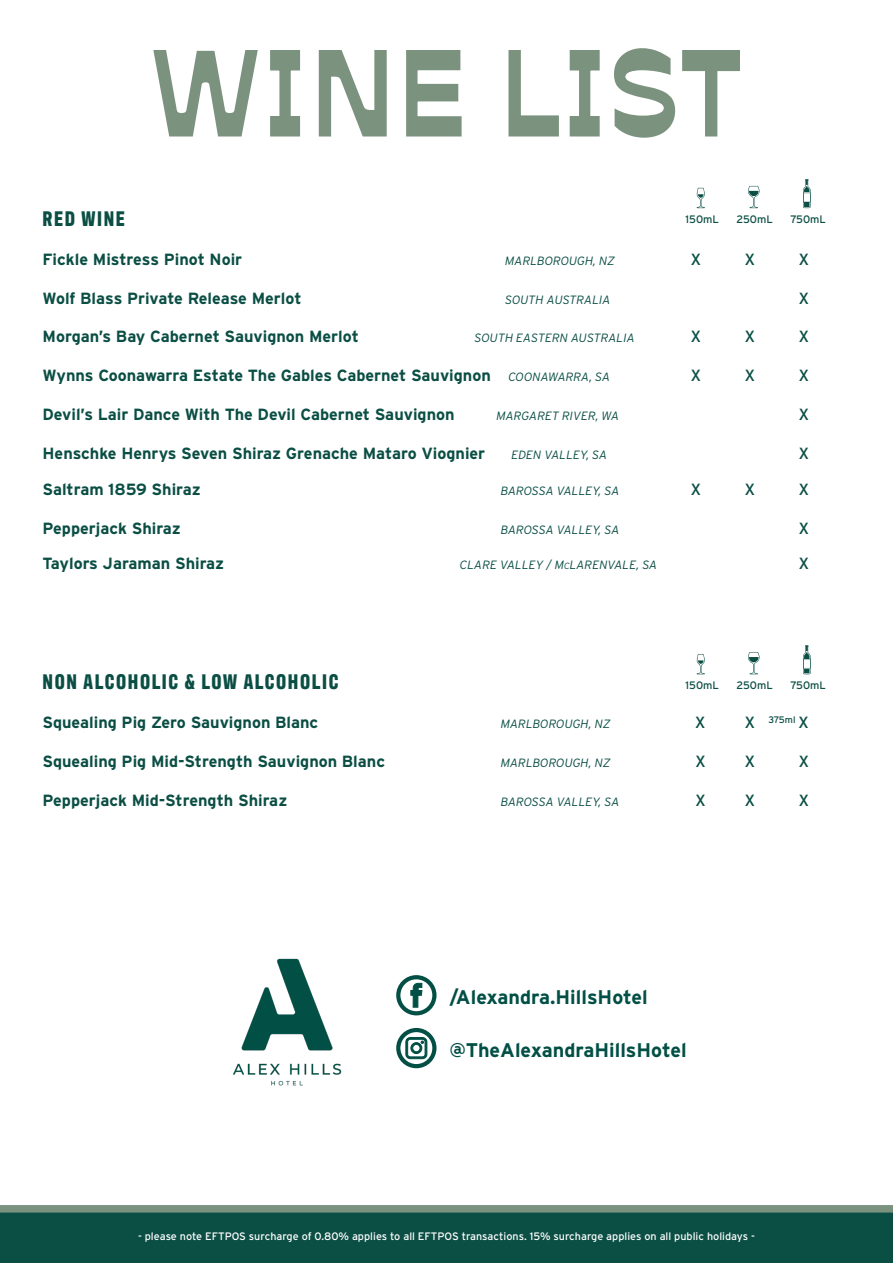
<style>
.page{position:relative;width:893px;height:1263px;background:#fff}
.page>*{position:absolute;margin:0;border:0;box-sizing:border-box;transform-origin:0 0}
.Large_Heading_-_Left_Align_-_All_Caps{font:118.5px "Antipol VF Roman";letter-spacing:.01em;color:#7b927f}
.Heading_2_-_Center_-_All_Caps{font:700 21.6px "Antarctican Headline";letter-spacing:.075em;color:#0a4e44}
.Body_Text_-_Center{font:700 19.8px "Interstate";color:#024f45}
.Heading_2_-_Center_-_All_Caps-2{font:700 16.2px "Interstate";color:#0a4e44}
.Heading_2_-_Center_-_All_Caps-3{font:16.2px "Interstate";color:#0a4e44}
.Heading_2_-_Center_-_All_Caps-4{font:italic 300 12px "Interstate";color:#0a4e44}
.Body_Text_-_Center-2{font:10.8px "Interstate";color:#fff}
.Body_Text_-_Center-3{font:10.8px "Interstate";color:#0a4e44}
.Heading_2_-_Center_-_All_Caps-5{font:9.45px "Interstate";letter-spacing:-.02em;color:#0a4e44}
.s1{font-weight:300;font-style:italic;font-size:12px}
.s2{font-size:9px}
.s3{font-size:16.2px}
</style>
<div class="page">
<div style="left:0;top:1212px;width:893px;height:51px;background:#0a4e44"></div>
<svg style="left:803px;top:179px;width:7px;height:29px"></svg>
<svg style="left:748px;top:186px;width:11px;height:22px"></svg>
<svg style="left:697px;top:188px;width:8px;height:20px"></svg>
<div style="left:0;top:1205px;width:893px;height:7px;background:#7b927f"></div>
<svg style="left:803px;top:645px;width:7px;height:29px"></svg>
<svg style="left:748px;top:652px;width:11px;height:22px"></svg>
<svg style="left:697px;top:654px;width:8px;height:20px"></svg>
<div style="left:396px;top:975px;width:40px;height:40px;border:4px solid #024f45;border-radius:50%"></div>
<svg style="left:410px;top:983px;width:12px;height:24px"></svg>
<div style="left:396px;top:1028px;width:40px;height:40px;border:4px solid #024f45;border-radius:50%"></div>
<svg style="left:405px;top:1037px;width:22px;height:22px"></svg>
<img style="left:233px;top:958px;width:109px;height:128px">
<p class="Large_Heading_-_Left_Align_-_All_Caps" style="left:151px;top:20px;width:593px">WINE LIST</p>
<p class="Heading_2_-_Center_-_All_Caps" style="left:43px;top:203px;width:84px">RED WINE</p>
<p class="Heading_2_-_Center_-_All_Caps-2" style="left:43px;top:250px;width:201px">Fickle Mistress Pinot Noir</p>
<p class="Heading_2_-_Center_-_All_Caps-4" style="left:505px;top:254px;width:111px">MARLBOROUGH, NZ</p>
<p class="Heading_2_-_Center_-_All_Caps-3" style="left:691px;top:250px;width:12px">X</p>
<p class="Heading_2_-_Center_-_All_Caps-3" style="left:745px;top:250px;width:12px">X</p>
<p class="Heading_2_-_Center_-_All_Caps-3" style="left:799px;top:250px;width:12px">X</p>
<p class="Heading_2_-_Center_-_All_Caps-2" style="left:43px;top:289px;width:260px">Wolf Blass Private Release Merlot</p>
<p class="Heading_2_-_Center_-_All_Caps-4" style="left:505px;top:293px;width:107px">SOUTH AUSTRALIA</p>
<p class="Heading_2_-_Center_-_All_Caps-3" style="left:799px;top:289px;width:12px">X</p>
<p class="Heading_2_-_Center_-_All_Caps-2" style="left:43px;top:328px;width:318px">Morgan’s Bay Cabernet Sauvignon Merlot</p>
<p class="Heading_2_-_Center_-_All_Caps-4" style="left:475px;top:331px;width:162px">SOUTH EASTERN AUSTRALIA</p>
<p class="Heading_2_-_Center_-_All_Caps-3" style="left:691px;top:328px;width:12px">X</p>
<p class="Heading_2_-_Center_-_All_Caps-3" style="left:745px;top:328px;width:12px">X</p>
<p class="Heading_2_-_Center_-_All_Caps-3" style="left:799px;top:328px;width:12px">X</p>
<p class="Heading_2_-_Center_-_All_Caps-2" style="left:43px;top:367px;width:569px">Wynns Coonawarra Estate The Gables Cabernet Sauvignon <span class="s1">COONAWARRA, SA</span></p>
<p class="Heading_2_-_Center_-_All_Caps-3" style="left:691px;top:367px;width:12px">X</p>
<p class="Heading_2_-_Center_-_All_Caps-3" style="left:745px;top:367px;width:12px">X</p>
<p class="Heading_2_-_Center_-_All_Caps-3" style="left:799px;top:367px;width:12px">X</p>
<p class="Heading_2_-_Center_-_All_Caps-2" style="left:43px;top:405px;width:414px">Devil’s Lair Dance With The Devil Cabernet Sauvignon</p>
<p class="Heading_2_-_Center_-_All_Caps-4" style="left:496px;top:409px;width:124px">MARGARET RIVER, WA</p>
<p class="Heading_2_-_Center_-_All_Caps-3" style="left:799px;top:405px;width:12px">X</p>
<p class="Heading_2_-_Center_-_All_Caps-2" style="left:43px;top:444px;width:444px">Henschke Henrys Seven Shiraz Grenache Mataro Viognier</p>
<p class="Heading_2_-_Center_-_All_Caps-4" style="left:511px;top:448px;width:97px">EDEN VALLEY, SA</p>
<p class="Heading_2_-_Center_-_All_Caps-3" style="left:799px;top:444px;width:12px">X</p>
<p class="Heading_2_-_Center_-_All_Caps-2" style="left:43px;top:480px;width:160px">Saltram 1859 Shiraz</p>
<p class="Heading_2_-_Center_-_All_Caps-4" style="left:501px;top:484px;width:120px">BAROSSA VALLEY, SA</p>
<p class="Heading_2_-_Center_-_All_Caps-3" style="left:691px;top:480px;width:12px">X</p>
<p class="Heading_2_-_Center_-_All_Caps-3" style="left:745px;top:480px;width:12px">X</p>
<p class="Heading_2_-_Center_-_All_Caps-3" style="left:799px;top:480px;width:12px">X</p>
<p class="Heading_2_-_Center_-_All_Caps-2" style="left:43px;top:519px;width:140px">Pepperjack Shiraz</p>
<p class="Heading_2_-_Center_-_All_Caps-4" style="left:501px;top:523px;width:120px">BAROSSA VALLEY, SA</p>
<p class="Heading_2_-_Center_-_All_Caps-3" style="left:799px;top:519px;width:12px">X</p>
<p class="Heading_2_-_Center_-_All_Caps-2" style="left:43px;top:554px;width:183px">Taylors Jaraman Shiraz</p>
<p class="Heading_2_-_Center_-_All_Caps-4" style="left:460px;top:558px;width:199px">CLARE VALLEY / M<span class="s2">C</span>LARENVALE, SA</p>
<p class="Heading_2_-_Center_-_All_Caps-3" style="left:799px;top:554px;width:12px">X</p>
<p class="Body_Text_-_Center-3" style="left:686px;top:213px;width:35px">150mL</p>
<p class="Body_Text_-_Center-3" style="left:736px;top:213px;width:38px">250mL</p>
<p class="Body_Text_-_Center-3" style="left:790px;top:213px;width:37px">750mL</p>
<p class="Heading_2_-_Center_-_All_Caps" style="left:43px;top:666px;width:297px">NON ALCOHOLIC &amp; LOW ALCOHOLIC</p>
<p class="Heading_2_-_Center_-_All_Caps-2" style="left:43px;top:713px;width:277px">Squealing Pig Zero Sauvignon Blanc</p>
<p class="Heading_2_-_Center_-_All_Caps-4" style="left:501px;top:717px;width:111px">MARLBOROUGH, NZ</p>
<p class="Heading_2_-_Center_-_All_Caps-3" style="left:695px;top:713px;width:12px">X</p>
<p class="Heading_2_-_Center_-_All_Caps-5" style="left:745px;top:714px;width:66px"><span class="s3">X</span> 375ml <span class="s3">X</span></p>
<p class="Heading_2_-_Center_-_All_Caps-2" style="left:43px;top:752px;width:344px">Squealing Pig Mid-Strength Sauvignon Blanc</p>
<p class="Heading_2_-_Center_-_All_Caps-4" style="left:501px;top:756px;width:111px">MARLBOROUGH, NZ</p>
<p class="Heading_2_-_Center_-_All_Caps-3" style="left:695px;top:752px;width:12px">X</p>
<p class="Heading_2_-_Center_-_All_Caps-3" style="left:745px;top:752px;width:12px">X</p>
<p class="Heading_2_-_Center_-_All_Caps-3" style="left:798px;top:752px;width:12px">X</p>
<p class="Heading_2_-_Center_-_All_Caps-2" style="left:43px;top:791px;width:246px">Pepperjack Mid-Strength Shiraz</p>
<p class="Heading_2_-_Center_-_All_Caps-4" style="left:501px;top:795px;width:120px">BAROSSA VALLEY, SA</p>
<p class="Heading_2_-_Center_-_All_Caps-3" style="left:695px;top:791px;width:12px">X</p>
<p class="Heading_2_-_Center_-_All_Caps-3" style="left:745px;top:791px;width:12px">X</p>
<p class="Heading_2_-_Center_-_All_Caps-3" style="left:799px;top:791px;width:12px">X</p>
<p class="Body_Text_-_Center-3" style="left:686px;top:679px;width:35px">150mL</p>
<p class="Body_Text_-_Center-3" style="left:736px;top:679px;width:38px">250mL</p>
<p class="Body_Text_-_Center-3" style="left:790px;top:679px;width:37px">750mL</p>
<p class="Body_Text_-_Center" style="left:449px;top:986px;width:200px">/Alexandra.HillsHotel</p>
<p class="Body_Text_-_Center" style="left:449px;top:1039px;width:239px">@TheAlexandraHillsHotel</p>
<p class="Body_Text_-_Center-2" style="left:138px;top:1230px;width:618px">- please note EFTPOS surcharge of 0.80% applies to all EFTPOS transactions. 15% surcharge applies on all public holidays -</p>
</div>
